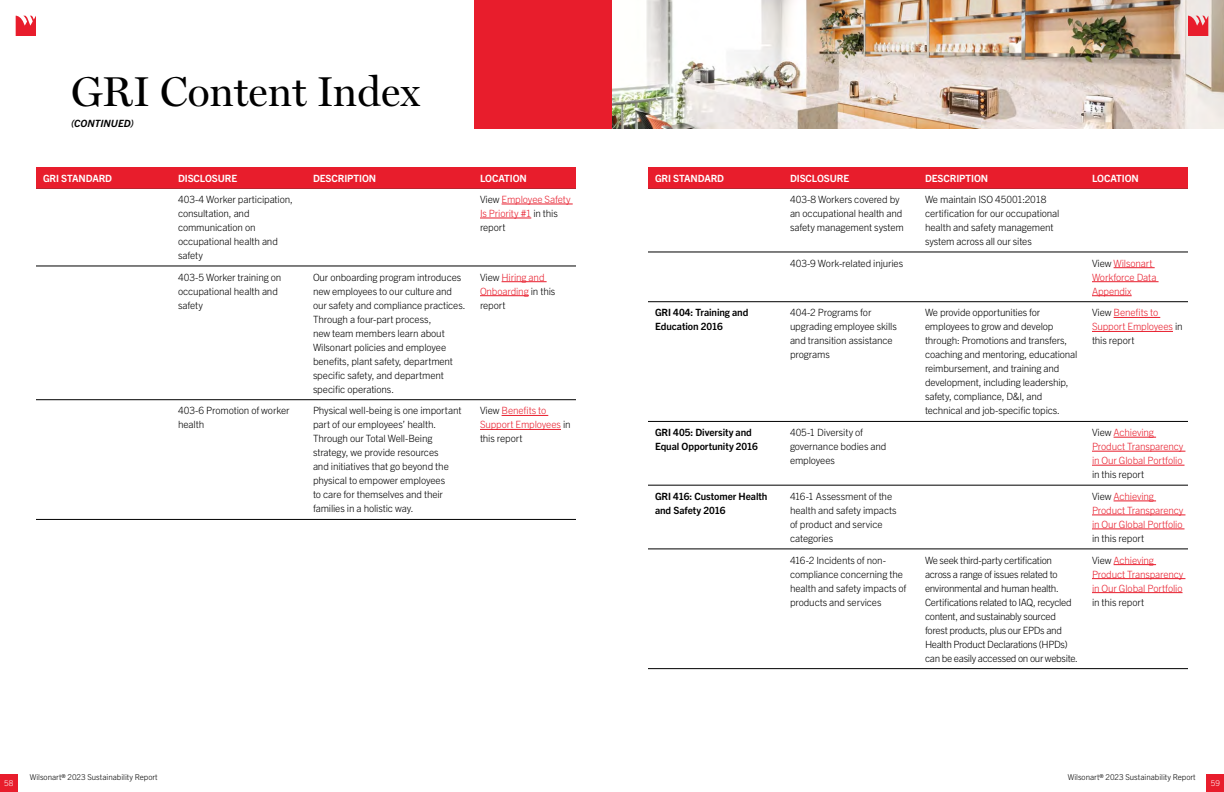
<style>
.page{position:relative;width:1224px;height:792px;background:#fff}
.page>*{position:absolute;margin:0;border:0;box-sizing:border-box;transform-origin:0 0}
.t1{font:42px "Miller Display";color:#000}
.t2{font:300 10px/14px "Trade Gothic Next LT Pro";letter-spacing:-.015em;color:#000}
.t3{font:300 10px/14px "Trade Gothic Next LT Pro";letter-spacing:-.015em;color:#e81d2c}
.t4{font:300 10px/14px "Trade Gothic Next LT Pro";letter-spacing:-.035em;color:#000}
.t5{font:700 10px/14px "Trade Gothic Next LT Pro";letter-spacing:-.005em;color:#000}
.t6{font:700 10px "Trade Gothic Next LT Pro";letter-spacing:-.01em;color:#fff}
.t7{font:italic 700 10px "Trade Gothic Next LT Pro";letter-spacing:.005em;color:#000}
.t8{font:300 8px "Trade Gothic Next LT Pro";color:#000}
.t9{font:300 8px "Trade Gothic Next LT Pro";color:#fff}
.s1{color:#000}
</style>
<div class="page">
<div style="left:474px;top:0;width:138px;height:129px;background:#e81d2c"></div>
<img style="left:612px;top:0;width:612px;height:129px">
<div style="left:0;top:774px;width:17px;height:18px;background:#e81d2c"></div>
<div style="left:1207px;top:774px;width:17px;height:18px;background:#e81d2c"></div>
<hr style="left:36px;top:266px;width:135px;height:1px;background:#000">
<hr style="left:171px;top:266px;width:135px;height:1px;background:#000">
<hr style="left:306px;top:266px;width:167px;height:1px;background:#000">
<hr style="left:473px;top:266px;width:103px;height:1px;background:#000">
<hr style="left:36px;top:399px;width:135px;height:1px;background:#000">
<hr style="left:171px;top:399px;width:135px;height:1px;background:#000">
<hr style="left:306px;top:399px;width:167px;height:1px;background:#000">
<hr style="left:473px;top:399px;width:103px;height:1px;background:#000">
<hr style="left:36px;top:519px;width:135px;height:1px;background:#000">
<hr style="left:171px;top:519px;width:135px;height:1px;background:#000">
<hr style="left:306px;top:519px;width:167px;height:1px;background:#000">
<hr style="left:473px;top:519px;width:103px;height:1px;background:#000">
<hr style="left:502px;top:204px;width:71px;height:1px;background:#e81d2c">
<hr style="left:480px;top:218px;width:51px;height:1px;background:#e81d2c">
<hr style="left:502px;top:281px;width:45px;height:1px;background:#e81d2c">
<hr style="left:480px;top:295px;width:49px;height:1px;background:#e81d2c">
<hr style="left:502px;top:415px;width:46px;height:1px;background:#e81d2c">
<hr style="left:480px;top:429px;width:81px;height:1px;background:#e81d2c">
<hr style="left:648px;top:252px;width:135px;height:1px;background:#000">
<hr style="left:783px;top:252px;width:135px;height:1px;background:#000">
<hr style="left:918px;top:252px;width:167px;height:1px;background:#000">
<hr style="left:1085px;top:252px;width:103px;height:1px;background:#000">
<hr style="left:648px;top:301px;width:135px;height:1px;background:#000">
<hr style="left:783px;top:301px;width:135px;height:1px;background:#000">
<hr style="left:918px;top:301px;width:167px;height:1px;background:#000">
<hr style="left:1085px;top:301px;width:103px;height:1px;background:#000">
<hr style="left:648px;top:421px;width:135px;height:1px;background:#000">
<hr style="left:783px;top:421px;width:135px;height:1px;background:#000">
<hr style="left:918px;top:421px;width:167px;height:1px;background:#000">
<hr style="left:1085px;top:421px;width:103px;height:1px;background:#000">
<hr style="left:648px;top:485px;width:135px;height:1px;background:#000">
<hr style="left:783px;top:485px;width:135px;height:1px;background:#000">
<hr style="left:918px;top:485px;width:167px;height:1px;background:#000">
<hr style="left:1085px;top:485px;width:103px;height:1px;background:#000">
<hr style="left:648px;top:549px;width:135px;height:1px;background:#000">
<hr style="left:783px;top:549px;width:135px;height:1px;background:#000">
<hr style="left:918px;top:549px;width:167px;height:1px;background:#000">
<hr style="left:1085px;top:549px;width:103px;height:1px;background:#000">
<hr style="left:648px;top:668px;width:135px;height:1px;background:#000">
<hr style="left:783px;top:668px;width:135px;height:1px;background:#000">
<hr style="left:918px;top:668px;width:167px;height:1px;background:#000">
<hr style="left:1085px;top:668px;width:103px;height:1px;background:#000">
<hr style="left:1114px;top:267px;width:41px;height:1px;background:#e81d2c">
<hr style="left:1092px;top:281px;width:67px;height:1px;background:#e81d2c">
<hr style="left:1092px;top:295px;width:40px;height:1px;background:#e81d2c">
<hr style="left:1114px;top:317px;width:46px;height:1px;background:#e81d2c">
<hr style="left:1092px;top:331px;width:81px;height:1px;background:#e81d2c">
<hr style="left:1114px;top:437px;width:42px;height:1px;background:#e81d2c">
<hr style="left:1092px;top:451px;width:93px;height:1px;background:#e81d2c">
<hr style="left:1092px;top:465px;width:93px;height:1px;background:#e81d2c">
<hr style="left:1114px;top:501px;width:42px;height:1px;background:#e81d2c">
<hr style="left:1092px;top:515px;width:93px;height:1px;background:#e81d2c">
<hr style="left:1092px;top:529px;width:93px;height:1px;background:#e81d2c">
<hr style="left:1114px;top:564px;width:42px;height:1px;background:#e81d2c">
<hr style="left:1092px;top:578px;width:93px;height:1px;background:#e81d2c">
<hr style="left:1092px;top:592px;width:91px;height:1px;background:#e81d2c">
<div style="left:648px;top:167px;width:540px;height:22px;background:#e81d2c"></div>
<div style="left:36px;top:167px;width:540px;height:22px;background:#e81d2c"></div>
<svg style="left:16px;top:16px;width:20px;height:20px"></svg>
<svg style="left:1188px;top:16px;width:20px;height:20px"></svg>
<h1 class="t1" style="left:71px;top:67px;width:351px">GRI Content Index</h1>
<p class="t7" style="left:71px;top:117px;width:64px">(CONTINUED)</p>
<p class="t6" style="left:43px;top:171px;width:71px">GRI STANDARD</p>
<p class="t6" style="left:178px;top:171px;width:61px">DISCLOSURE</p>
<p class="t6" style="left:313px;top:171px;width:65px">DESCRIPTION</p>
<p class="t6" style="left:480px;top:171px;width:48px">LOCATION</p>
<p class="t6" style="left:655px;top:171px;width:71px">GRI STANDARD</p>
<p class="t6" style="left:790px;top:171px;width:61px">DISCLOSURE</p>
<p class="t6" style="left:925px;top:171px;width:65px">DESCRIPTION</p>
<p class="t6" style="left:1092px;top:171px;width:48px">LOCATION</p>
<p class="t2" style="left:178px;top:192px;width:116px">403-4 Worker participation, consultation, and communication on occupational health and safety</p>
<p class="t3" style="left:480px;top:192px;width:92px"><span class="s1">View</span> Employee Safety<br>Is Priority #1 <span class="s1">in this report</span></p>
<p class="t2" style="left:178px;top:269px;width:105px">403-5 Worker training on occupational health and safety</p>
<p class="t2" style="left:313px;top:269px;width:154px">Our onboarding program introduces new employees to our culture and our safety and compliance practices.<br>Through a four-part process,<br>new team members learn about<br>Wilsonart policies and employee benefits, plant safety, department specific safety, and department specific operations.</p>
<p class="t3" style="left:480px;top:269px;width:77px"><span class="s1">View</span> Hiring and<br>Onboarding <span class="s1">in this report</span></p>
<p class="t2" style="left:178px;top:403px;width:113px">403-6 Promotion of worker health</p>
<p class="t2" style="left:313px;top:403px;width:150px">Physical well-being is one important part of our employees’ health.<br>Through our Total Well-Being strategy, we provide resources<br>and initiatives that go beyond the physical to empower employees<br>to care for themselves and their families in a holistic way.</p>
<p class="t3" style="left:480px;top:403px;width:92px"><span class="s1">View</span> Benefits to<br>Support Employees <span class="s1">in this report</span></p>
<p class="t2" style="left:790px;top:192px;width:115px">403-8 Workers covered by an occupational health and safety management system</p>
<p class="t2" style="left:925px;top:192px;width:136px">We maintain ISO 45001:2018 certification for our occupational health and safety management system across all our sites</p>
<p class="t2" style="left:790px;top:255px;width:115px">403-9 Work-related injuries</p>
<p class="t3" style="left:1092px;top:255px;width:66px"><span class="s1">View</span> Wilsonart<br>Workforce Data<br>Appendix</p>
<p class="t5" style="left:655px;top:305px;width:95px">GRI 404: Training and<br>Education 2016</p>
<p class="t2" style="left:790px;top:305px;width:108px">404-2 Programs for upgrading employee skills and transition assistance programs</p>
<p class="t2" style="left:925px;top:305px;width:154px">We provide opportunities for employees to grow and develop through: Promotions and transfers, coaching and mentoring, educational reimbursement, and training and development, including leadership, safety, compliance, D&amp;I, and technical and job-specific topics.</p>
<p class="t3" style="left:1092px;top:305px;width:92px"><span class="s1">View</span> Benefits to<br>Support Employees <span class="s1">in this report</span></p>
<p class="t5" style="left:655px;top:425px;width:104px">GRI 405: Diversity and<br>Equal Opportunity 2016</p>
<p class="t2" style="left:790px;top:425px;width:98px">405-1 Diversity of governance bodies and employees</p>
<p class="t3" style="left:1092px;top:425px;width:93px"><span class="s1">View</span> Achieving<br>Product Transparency in Our Global Portfolio</p>
<p class="t2" style="left:1092px;top:467px;width:54px">in this report</p>
<p class="t5" style="left:655px;top:489px;width:114px">GRI 416: Customer Health and Safety 2016</p>
<p class="t2" style="left:790px;top:489px;width:108px">416-1 Assessment of the health and safety impacts of product and service categories</p>
<p class="t3" style="left:1092px;top:489px;width:93px"><span class="s1">View</span> Achieving<br>Product Transparency in Our Global Portfolio</p>
<p class="t2" style="left:1092px;top:531px;width:54px">in this report</p>
<p class="t2" style="left:790px;top:552px;width:118px">416-2 Incidents of non&shy;compliance concerning the health and safety impacts of products and services</p>
<p class="t4" style="left:925px;top:552px;width:155px">We seek third-party certification across a range of issues related to environmental and human health.<br>Certifications related to IAQ, recycled content, and sustainably sourced forest products, plus our EPDs and Health Product Declarations (HPDs) can be easily accessed on our website.</p>
<p class="t3" style="left:1092px;top:552px;width:93px"><span class="s1">View</span> Achieving<br>Product Transparency in Our Global Portfolio</p>
<p class="t2" style="left:1092px;top:594px;width:54px">in this report</p>
<p class="t8" style="left:30px;top:772px;width:130px">Wilsonart® 2023 Sustainability Report</p>
<p class="t8" style="left:1068px;top:772px;width:130px">Wilsonart® 2023 Sustainability Report</p>
<p class="t9" style="left:4px;top:777px;width:11px">58</p>
<p class="t9" style="left:1211px;top:777px;width:11px">59</p>
</div>
